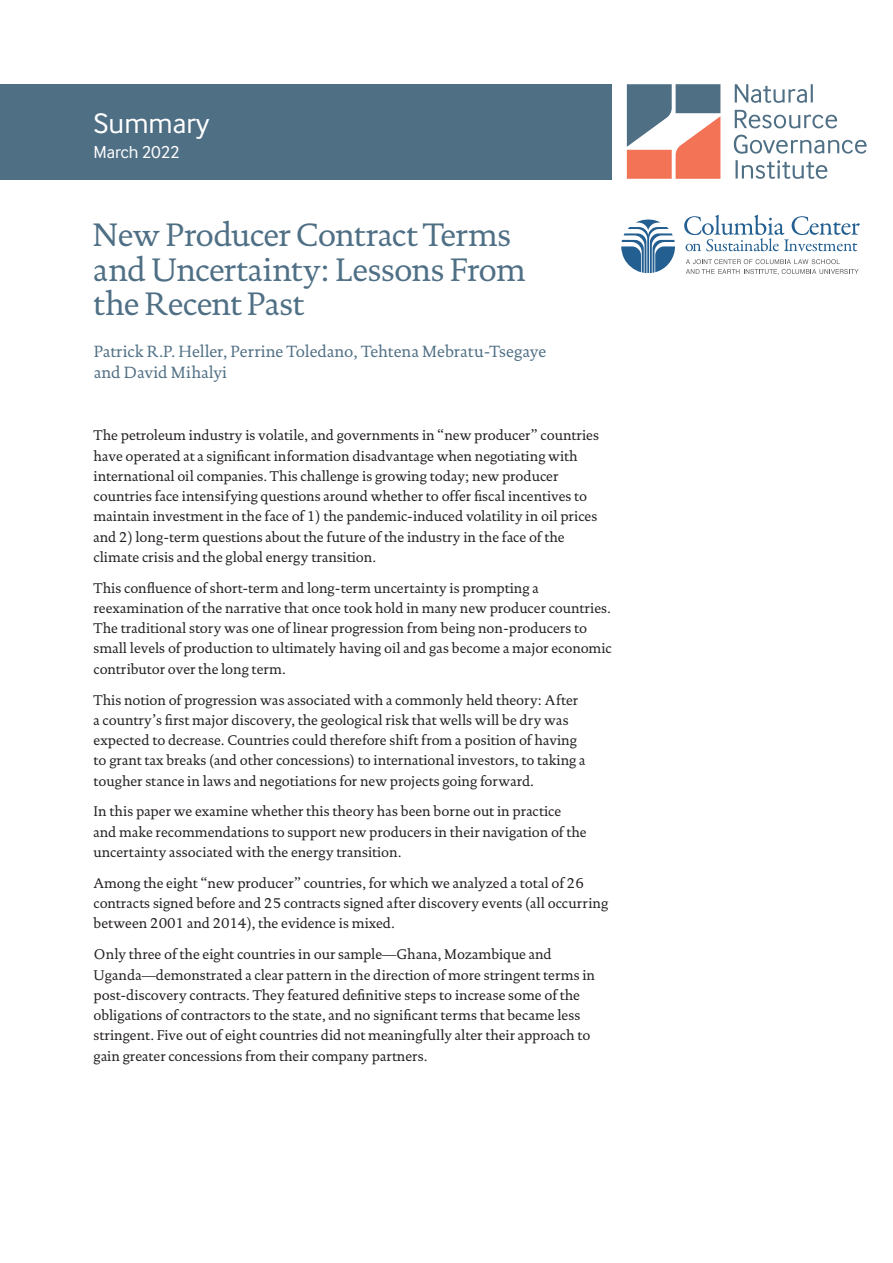
<style>
.page{position:relative;width:893px;height:1263px;background:#fff}
.page>*{position:absolute;margin:0;border:0;box-sizing:border-box;transform-origin:0 0}
.t1{font:33px/34.5px "DTL Documenta T";letter-spacing:-.015em;color:#4f6f85}
.t2{font:29.25px "Inter Face";color:#fff}
.t3{font:18px "Inter Face";letter-spacing:-.01em;color:#fff}
.t4{font:16.5px/21px "DTL Documenta T";color:#4f6f85}
.t5{font:14.25px/20.2px "DTL Documenta T";color:#231f20}
</style>
<div class="page">
<div style="left:0;top:84px;width:612px;height:95px;background:#4f6f85"></div>
<svg style="left:735px;top:160px;width:92px;height:19px"></svg>
<svg style="left:734px;top:135px;width:133px;height:19px"></svg>
<svg style="left:735px;top:110px;width:102px;height:18px"></svg>
<svg style="left:735px;top:84px;width:78px;height:19px"></svg>
<svg style="left:627px;top:84px;width:93px;height:95px"></svg>
<svg style="left:621px;top:219px;width:54px;height:54px"></svg>
<svg style="left:684px;top:215px;width:176px;height:36px"></svg>
<svg style="left:686px;top:259px;width:172px;height:16px"></svg>
<h2 class="t2" style="left:94px;top:106px;width:117px">Summary</h2>
<p class="t3" style="left:94px;top:142px;width:88px">March 2022</p>
<h1 class="t1" style="left:92px;top:218px;width:435px">New Producer Contract Terms and Uncertainty: Lessons From the Recent Past</h1>
<p class="t4" style="left:94px;top:341px;width:454px">Patrick R.P. Heller, Perrine Toledano, Tehtena Mebratu-Tsegaye and David Mihalyi</p>
<p class="t5" style="left:94px;top:425px;width:507px">The petroleum industry is volatile, and governments in “new producer” countries have operated at a significant information disadvantage when negotiating with international oil companies. This challenge is growing today; new producer countries face intensifying questions around whether to offer fiscal incentives to maintain investment in the face of 1) the pandemic-induced volatility in oil prices and 2) long-term questions about the future of the industry in the face of the climate crisis and the global energy transition.</p>
<p class="t5" style="left:94px;top:578px;width:520px">This confluence of short-term and long-term uncertainty is prompting a reexamination of the narrative that once took hold in many new producer countries.<br>The traditional story was one of linear progression from being non-producers to small levels of production to ultimately having oil and gas become a major economic contributor over the long term.</p>
<p class="t5" style="left:94px;top:689px;width:493px">This notion of progression was associated with a commonly held theory: After a country’s first major discovery, the geological risk that wells will be dry was expected to decrease. Countries could therefore shift from a position of having to grant tax breaks (and other concessions) to international investors, to taking a tougher stance in laws and negotiations for new projects going forward.</p>
<p class="t5" style="left:94px;top:801px;width:495px">In this paper we examine whether this theory has been borne out in practice and make recommendations to support new producers in their navigation of the uncertainty associated with the energy transition.</p>
<p class="t5" style="left:94px;top:873px;width:516px">Among the eight “new producer” countries, for which we analyzed a total of 26 contracts signed before and 25 contracts signed after discovery events (all occurring between 2001 and 2014), the evidence is mixed.</p>
<p class="t5" style="left:94px;top:944px;width:503px">Only three of the eight countries in our sample—Ghana, Mozambique and Uganda—demonstrated a clear pattern in the direction of more stringent terms in post-discovery contracts. They featured definitive steps to increase some of the obligations of contractors to the state, and no significant terms that became less stringent. Five out of eight countries did not meaningfully alter their approach to gain greater concessions from their company partners.</p>
</div>
